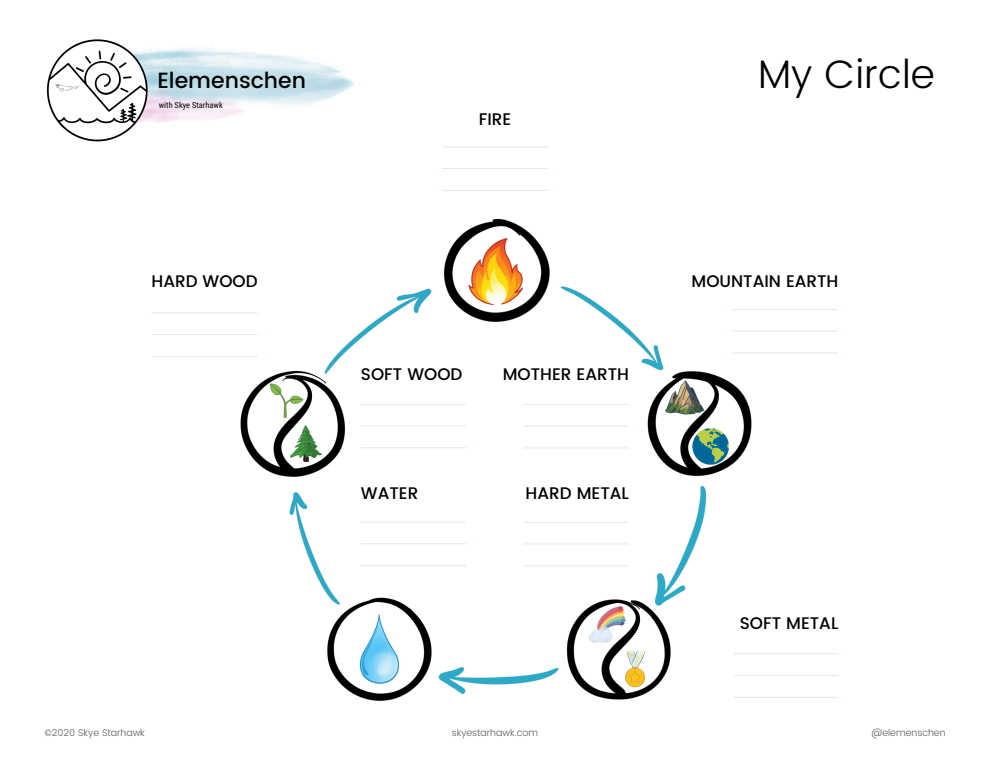
<style>
.page{position:relative;width:990px;height:765px;background:#fff}
.page>*{position:absolute;margin:0;border:0;box-sizing:border-box;transform-origin:0 0}
.t1{font:300 39.72px "Poppins";color:#000}
.t2{font:500 22px "Poppins";color:#000}
.t3{font:500 16.8px "Poppins";color:#000}
.t4{font:300 9.6px "Poppins";color:#5d5d5d}
.t5{font:8.4px "Roboto Condensed";color:#000}
</style>
<div class="page">
<img style="left:46px;top:39px;width:309px;height:103px">
<img style="left:162px;top:140px;width:666px;height:561px">
<h2 class="t2" style="left:157px;top:67px;width:150px">Elemenschen</h2>
<p class="t5" style="left:159px;top:100px;width:66px">with Skye Starhawk</p>
<p class="t3" style="left:479px;top:109px;width:34px">FIRE</p>
<p class="t3" style="left:152px;top:271px;width:108px">HARD WOOD</p>
<p class="t3" style="left:361px;top:364px;width:103px">SOFT WOOD</p>
<p class="t3" style="left:503px;top:364px;width:128px">MOTHER EARTH</p>
<p class="t3" style="left:361px;top:483px;width:59px">WATER</p>
<p class="t3" style="left:526px;top:483px;width:105px">HARD METAL</p>
<p class="t4" style="left:44px;top:727px;width:102px">©2020 Skye Starhawk</p>
<p class="t4" style="left:452px;top:727px;width:88px">skyestarhawk.com</p>
<h1 class="t1" style="left:758px;top:51px;width:178px">My Circle</h1>
<p class="t3" style="left:692px;top:271px;width:148px">MOUNTAIN EARTH</p>
<p class="t3" style="left:740px;top:613px;width:100px">SOFT METAL</p>
<p class="t4" style="left:872px;top:727px;width:76px">@elemenschen</p>
</div>
